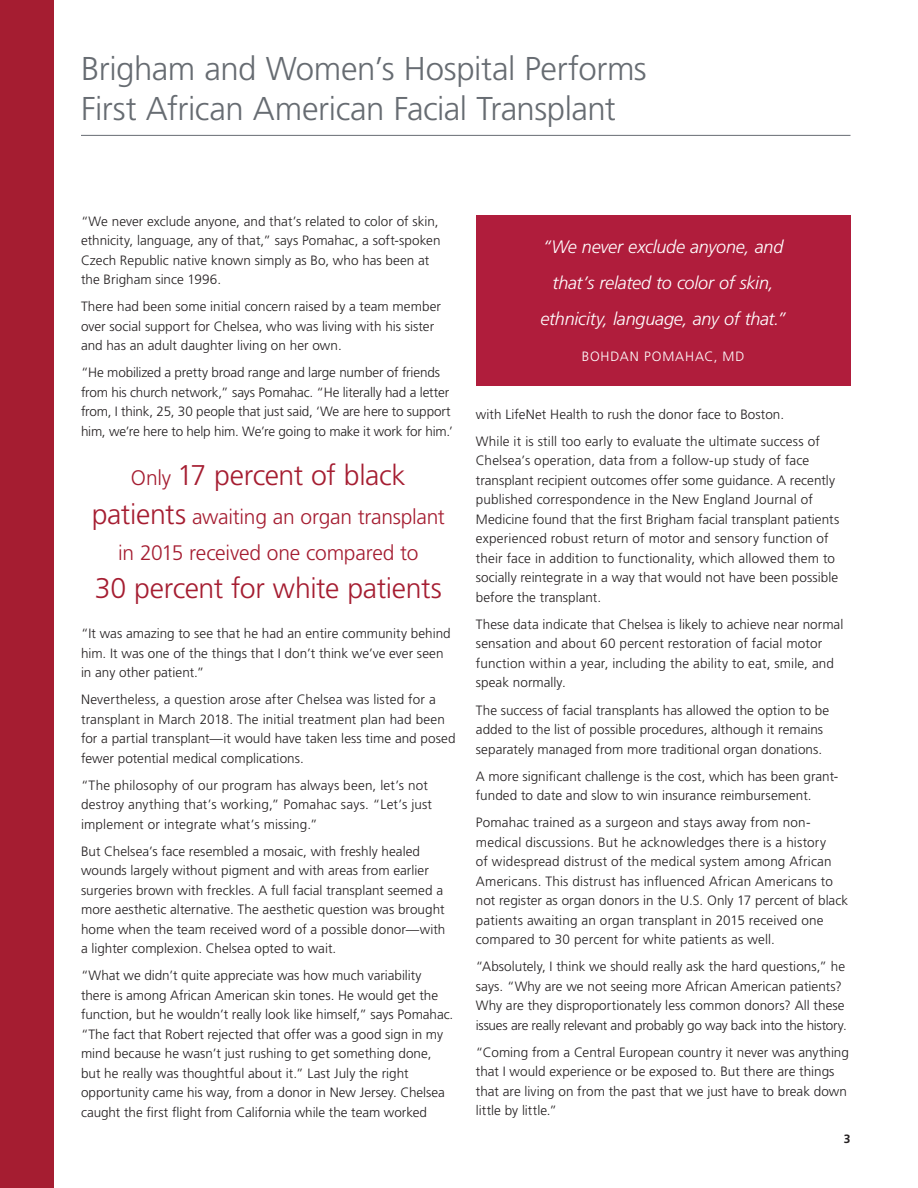
<style>
.page{position:relative;width:918px;height:1188px;background:#fff}
.page>*{position:absolute;margin:0;border:0;box-sizing:border-box;transform-origin:0 0}
.t1{font:300 33px "Frutiger";letter-spacing:-.015em;color:#676c72}
.Main_text{font:300 28.5px "Frutiger";letter-spacing:-.015em;color:#a51d31}
.Main_text-2{font:300 21px/36px "Frutiger";letter-spacing:-.015em;color:#a51d31;text-align:center}
.Main_text-3{font:italic 300 18px "Frutiger";letter-spacing:-.015em;color:#fff}
.Main_text-4{font:300 13.5px/19.5px "Frutiger";letter-spacing:.005em;color:#231f20}
.Main_text-5{font:300 13.5px/19.5px "Frutiger";letter-spacing:-.015em;color:#231f20}
.Main_text-6{font:300 13.5px "Frutiger";letter-spacing:.065em;color:#fff}
.t2{font:700 12px "Frutiger";color:#231f20}
.s1{font-size:21px}
.s2{font-size:28.5px}
</style>
<div class="page">
<div style="left:0;top:0;width:54px;height:1188px;background:#a51d31"></div>
<hr style="left:81px;top:135px;width:769px;height:1px;background:#676c72">
<div style="left:476px;top:215px;width:374px;height:171px;background:#b01d3c"></div>
<p class="t1" style="left:81px;top:50px;width:567px">Brigham and Women’s Hospital Performs</p>
<p class="t1" style="left:81px;top:90px;width:536px">First African American Facial Transplant</p>
<p class="Main_text-4" style="left:81px;top:211px;width:361px">“We never exclude anyone, and that’s related to color of skin, ethnicity, language, any of that,” says Pomahac, a soft-spoken Czech Republic native known simply as Bo, who has been at the Brigham since 1996.</p>
<p class="Main_text-4" style="left:81px;top:297px;width:362px">There had been some initial concern raised by a team member over social support for Chelsea, who was living with his sister and has an adult daughter living on her own.</p>
<p class="Main_text-5" style="left:81px;top:363px;width:374px">“He mobilized a pretty broad range and large number of friends from his church network,” says Pomahac. “He literally had a letter from, I think, 25, 30 people that just said, ‘We are here to support him, we’re here to help him. We’re going to make it work for him.’</p>
<p class="Main_text" style="left:131px;top:459px;width:276px"><span class="s1">Only</span> 17 percent of black</p>
<p class="Main_text-2" style="left:92px;top:499px;width:355px"><span class="s2">patients</span> awaiting an organ transplant in 2015 received one compared to</p>
<p class="Main_text" style="left:95px;top:572px;width:349px">30 percent for white patients</p>
<p class="Main_text-4" style="left:81px;top:624px;width:371px">“It was amazing to see that he had an entire community behind him. It was one of the things that I don’t think we’ve ever seen in any other patient.”</p>
<p class="Main_text-4" style="left:81px;top:690px;width:376px">Nevertheless, a question arose after Chelsea was listed for a transplant in March 2018. The initial treatment plan had been for a partial transplant—it would have taken less time and posed fewer potential medical complications.</p>
<p class="Main_text-4" style="left:81px;top:775px;width:353px">“The philosophy of our program has always been, let’s not destroy anything that’s working,” Pomahac says. “Let’s just implement or integrate what’s missing.”</p>
<p class="Main_text-4" style="left:81px;top:841px;width:366px">But Chelsea’s face resembled a mosaic, with freshly healed wounds largely without pigment and with areas from earlier surgeries brown with freckles. A full facial transplant seemed a more aesthetic alternative. The aesthetic question was brought home when the team received word of a possible donor—with a lighter complexion. Chelsea opted to wait.</p>
<p class="Main_text-4" style="left:81px;top:966px;width:374px">“What we didn’t quite appreciate was how much variability there is among African American skin tones. He would get the function, but he wouldn’t really look like himself,” says Pomahac. “The fact that Robert rejected that offer was a good sign in my mind because he wasn’t just rushing to get something done, but he really was thoughtful about it.” Last July the right opportunity came his way, from a donor in New Jersey. Chelsea caught the first flight from California while the team worked</p>
<p class="Main_text-3" style="left:543px;top:237px;width:242px">“We never exclude anyone, and</p>
<p class="Main_text-3" style="left:553px;top:273px;width:223px">that’s related to color of skin,</p>
<p class="Main_text-3" style="left:541px;top:309px;width:247px">ethnicity, language, any of that.”</p>
<p class="Main_text-6" style="left:582px;top:349px;width:164px">BOHDAN POMAHAC, MD</p>
<p class="Main_text-4" style="left:476px;top:404px;width:310px">with LifeNet Health to rush the donor face to Boston.</p>
<p class="Main_text-4" style="left:476px;top:431px;width:365px">While it is still too early to evaluate the ultimate success of Chelsea’s operation, data from a follow-up study of face transplant recipient outcomes offer some guidance. A recently published correspondence in the New England Journal of Medicine found that the first Brigham facial transplant patients experienced robust return of motor and sensory function of their face in addition to functionality, which allowed them to socially reintegrate in a way that would not have been possible before the transplant.</p>
<p class="Main_text-4" style="left:476px;top:615px;width:369px">These data indicate that Chelsea is likely to achieve near normal sensation and about 60 percent restoration of facial motor function within a year, including the ability to eat, smile, and speak normally.</p>
<p class="Main_text-4" style="left:476px;top:700px;width:355px">The success of facial transplants has allowed the option to be added to the list of possible procedures, although it remains separately managed from more traditional organ donations.</p>
<p class="Main_text-4" style="left:476px;top:766px;width:364px">A more significant challenge is the cost, which has been grant&shy;funded to date and slow to win insurance reimbursement.</p>
<p class="Main_text-4" style="left:476px;top:813px;width:374px">Pomahac trained as a surgeon and stays away from non&shy;medical discussions. But he acknowledges there is a history<br>of widespread distrust of the medical system among African Americans. This distrust has influenced African Americans to not register as organ donors in the U.S. Only 17 percent of black patients awaiting an organ transplant in 2015 received one compared to 30 percent for white patients as well.</p>
<p class="Main_text-4" style="left:476px;top:957px;width:372px">“Absolutely, I think we should really ask the hard questions,” he says. “Why are we not seeing more African American patients?<br>Why are they disproportionately less common donors? All these issues are really relevant and probably go way back into the history.</p>
<p class="Main_text-4" style="left:476px;top:1042px;width:375px">“Coming from a Central European country it never was anything that I would experience or be exposed to. But there are things that are living on from the past that we just have to break down little by little.”</p>
<p class="t2" style="left:844px;top:1132px;width:8px">3</p>
</div>
